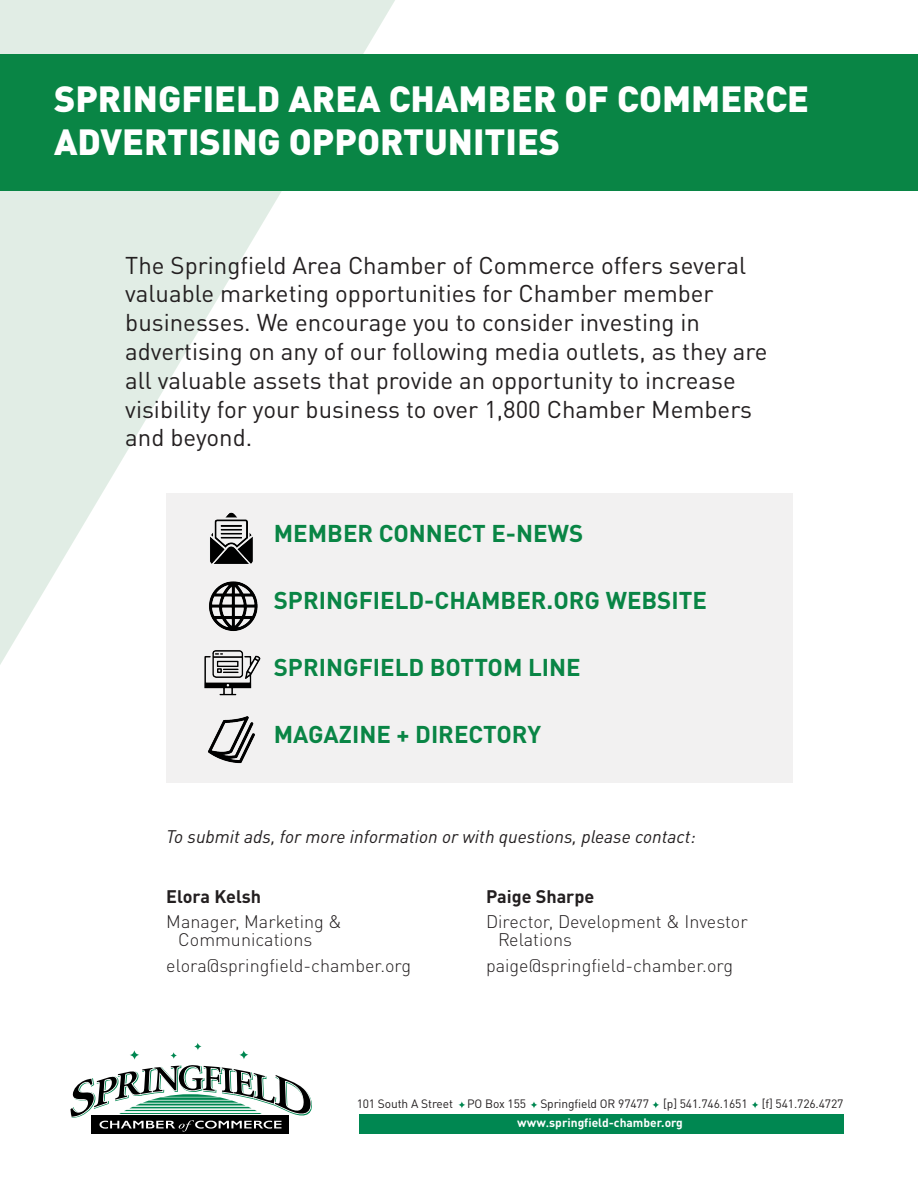
<style>
.page{position:relative;width:918px;height:1188px;background:#fff}
.page>*{position:absolute;margin:0;border:0;box-sizing:border-box;transform-origin:0 0}
.t1{font:900 36px "DIN Pro";color:#fff}
.t2{font:24px/28.8px "DIN Pro";color:#231f20}
.t3{font:700 24px "DIN Pro";color:#098545}
.event{font:300 18px/18px "DIN Pro";color:#231f20}
.event-2{font:italic 18px "DIN Pro";color:#231f20}
.event-3{font:700 18px "DIN Pro";color:#231f20}
.t4{font:12px/19.5px "DIN Pro";letter-spacing:-.01em;color:#231f20;text-align:center}
.s1{font-family:"Century Gothic";font-weight:700;color:#fff}
.s2{font-weight:700;color:#fff}
</style>
<div class="page">
<div style="left:166px;top:493px;width:627px;height:290px;background:#f2f1f1"></div>
<svg style="left:0;top:0;width:395px;height:665px"></svg>
<div style="left:0;top:54px;width:918px;height:136px;background:#098545"></div>
<svg style="left:70px;top:1043px;width:242px;height:91px"></svg>
<div style="left:359px;top:1115px;width:485px;height:19px;background:#008751"></div>
<svg style="left:458px;top:1101px;width:8px;height:8px"></svg>
<svg style="left:530px;top:1101px;width:8px;height:8px"></svg>
<svg style="left:652px;top:1101px;width:8px;height:8px"></svg>
<svg style="left:751px;top:1101px;width:8px;height:8px"></svg>
<img style="left:203px;top:511px;width:57px;height:56px">
<img style="left:208px;top:716px;width:47px;height:48px">
<img style="left:203px;top:578px;width:57px;height:56px">
<img style="left:203px;top:645px;width:57px;height:51px">
<p class="t1" style="left:54px;top:68px;width:757px">SPRINGFIELD AREA CHAMBER OF COMMERCE</p>
<p class="t1" style="left:54px;top:111px;width:508px">ADVERTISING OPPORTUNITIES</p>
<p class="t2" style="left:125px;top:248px;width:644px">The Springfield Area Chamber of Commerce offers several valuable marketing opportunities for Chamber member businesses. We encourage you to consider investing in advertising on any of our following media outlets, as they are all valuable assets that provide an opportunity to increase visibility for your business to over 1,800 Chamber Members and beyond.</p>
<p class="t3" style="left:274px;top:513px;width:311px">MEMBER CONNECT E-NEWS</p>
<p class="t3" style="left:274px;top:580px;width:435px">SPRINGFIELD-CHAMBER.ORG WEBSITE</p>
<p class="t3" style="left:274px;top:648px;width:308px">SPRINGFIELD BOTTOM LINE</p>
<p class="t3" style="left:274px;top:715px;width:269px">MAGAZINE + DIRECTORY</p>
<p class="event-2" style="left:166px;top:822px;width:531px">To submit ads, for more information or with questions, please contact:</p>
<p class="event-3" style="left:166px;top:881px;width:96px">Elora Kelsh</p>
<p class="event" style="left:178px;top:911px;width:165px;text-indent:-12px">Manager, Marketing &amp;<br>Communications</p>
<p class="event" style="left:166px;top:955px;width:246px">elora@springfield-chamber.org</p>
<p class="event-3" style="left:486px;top:881px;width:110px">Paige Sharpe</p>
<p class="event" style="left:498px;top:911px;width:251px;text-indent:-12px">Director, Development &amp; Investor<br>Relations</p>
<p class="event" style="left:486px;top:955px;width:249px">paige@springfield-chamber.org</p>
<p class="t4" style="left:357px;top:1093px;width:488px">101 South A Street PO Box 155 Springfield OR 97477 [p] 541.746.1651 [f] 541.726.4727 <span class="s1">www.</span><span class="s2">springfield-chamber.org</span></p>
</div>
